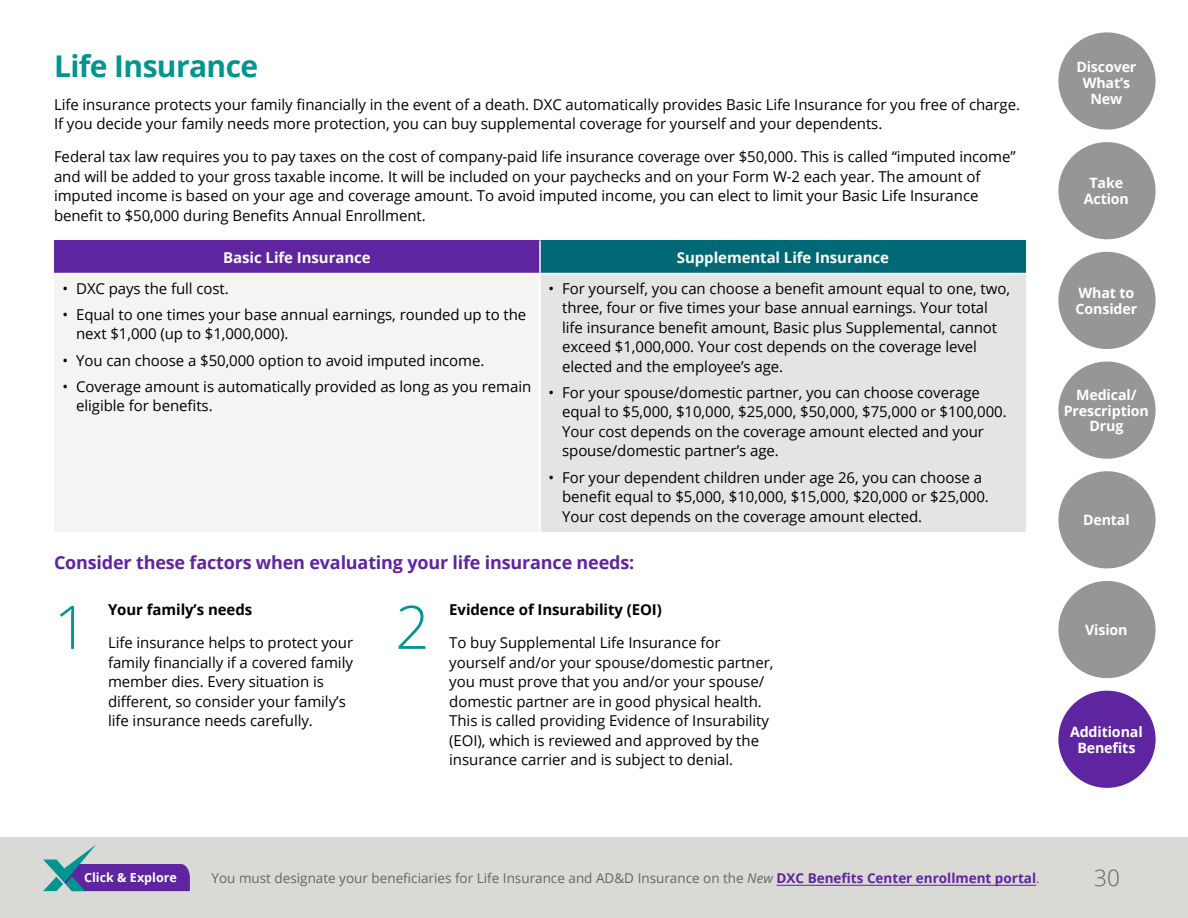
<style>
.page{position:relative;width:1188px;height:918px;background:#fff}
.page>*{position:absolute;margin:0;border:0;box-sizing:border-box;transform-origin:0 0}
.t1{font:300 60px "Open Sans";color:#00968f}
.t2{font:700 30px "Open Sans";letter-spacing:-.02em;color:#00968f}
.t3{font:300 22.5px "Open Sans";color:#63666a}
.t4{font:700 18px "Open Sans";letter-spacing:-.01em;color:#5f249f}
.t5{font:15px/19.5px "Open Sans";letter-spacing:-.005em;color:#000}
.t6{font:700 15px "Open Sans";letter-spacing:-.005em;color:#000}
.t7{font:700 15px "Open Sans";letter-spacing:-.005em;color:#fff}
.t8{font:700 14.25px/15.8px "Open Sans";letter-spacing:-.01em;color:#fff;text-align:center}
.t9{font:13.5px "Open Sans";color:#63666a}
.t10{font:700 12.6px "Open Sans";color:#fff}
.s1{font-style:italic}
.s2{font-weight:700;color:#5f249f}
</style>
<div class="page">
<div style="left:54px;top:240px;width:486px;height:34px;background:#5f249f"></div>
<div style="left:540px;top:240px;width:486px;height:34px;background:#006975"></div>
<div style="left:54px;top:274px;width:486px;height:258px;background:#f4f4f3"></div>
<div style="left:540px;top:274px;width:486px;height:258px;background:#e4e4e2"></div>
<hr style="left:539px;top:240px;width:2px;height:33px;background:#fff">
<hr style="left:54px;top:273px;width:486px;height:1px;background:#fff">
<hr style="left:540px;top:273px;width:486px;height:1px;background:#fff">
<hr style="left:539px;top:274px;width:2px;height:258px;background:#fff">
<div style="left:0;top:837px;width:1188px;height:81px;background:#d9d9d6"></div>
<hr style="left:777px;top:885px;width:259px;height:1px;background:#5f249f">
<svg style="left:43px;top:845px;width:147px;height:46px"></svg>
<div style="left:1058px;top:142px;width:98px;height:97px;background:#969696;border-radius:50%"></div>
<div style="left:1058px;top:252px;width:98px;height:97px;background:#969696;border-radius:50%"></div>
<div style="left:1058px;top:362px;width:98px;height:97px;background:#969696;border-radius:50%"></div>
<div style="left:1058px;top:471px;width:98px;height:97px;background:#969696;border-radius:50%"></div>
<div style="left:1058px;top:32px;width:98px;height:98px;background:#969696;border-radius:50%"></div>
<div style="left:1058px;top:581px;width:98px;height:97px;background:#969696;border-radius:50%"></div>
<div style="left:1058px;top:691px;width:98px;height:97px;background:#5f249f;border-radius:50%"></div>
<h2 class="t2" style="left:54px;top:45px;width:206px">Life Insurance</h2>
<p class="t5" style="left:54px;top:94px;width:968px">Life insurance protects your family financially in the event of a death. DXC automatically provides Basic Life Insurance for you free of charge.<br>If you decide your family needs more protection, you can buy supplemental coverage for yourself and your dependents.</p>
<p class="t5" style="left:54px;top:147px;width:963px">Federal tax law requires you to pay taxes on the cost of company-paid life insurance coverage over $50,000. This is called “imputed income” and will be added to your gross taxable income. It will be included on your paychecks and on your Form W-2 each year. The amount of imputed income is based on your age and coverage amount. To avoid imputed income, you can elect to limit your Basic Life Insurance benefit to $50,000 during Benefits Annual Enrollment.</p>
<p class="t7" style="left:223px;top:247px;width:149px">Basic Life Insurance</p>
<p class="t7" style="left:677px;top:247px;width:214px">Supplemental Life Insurance</p>
<p class="t5" style="left:63px;top:278px;width:168px">• DXC pays the full cost.</p>
<p class="t5" style="left:76px;top:304px;width:452px;text-indent:-14px">• Equal to one times your base annual earnings, rounded up to the next $1,000 (up to $1,000,000).</p>
<p class="t5" style="left:63px;top:350px;width:423px">• You can choose a $50,000 option to avoid imputed income.</p>
<p class="t5" style="left:76px;top:376px;width:457px;text-indent:-14px">• Coverage amount is automatically provided as long as you remain eligible for benefits.</p>
<p class="t5" style="left:562px;top:278px;width:449px;text-indent:-13px">• For yourself, you can choose a benefit amount equal to one, two, three, four or five times your base annual earnings. Your total life insurance benefit amount, Basic plus Supplemental, cannot exceed $1,000,000. Your cost depends on the coverage level elected and the employee’s age.</p>
<p class="t5" style="left:562px;top:382px;width:446px;text-indent:-13px">• For your spouse/domestic partner, you can choose coverage equal to $5,000, $10,000, $25,000, $50,000, $75,000 or $100,000.<br>Your cost depends on the coverage amount elected and your spouse/domestic partner’s age.</p>
<p class="t5" style="left:562px;top:467px;width:428px;text-indent:-13px">• For your dependent children under age 26, you can choose a benefit equal to $5,000, $10,000, $15,000, $20,000 or $25,000.<br>Your cost depends on the coverage amount elected.</p>
<p class="t4" style="left:54px;top:550px;width:582px">Consider these factors when evaluating your life insurance needs:</p>
<p class="t6" style="left:108px;top:599px;width:146px">Your family’s needs</p>
<p class="t5" style="left:108px;top:633px;width:247px">Life insurance helps to protect your family financially if a covered family member dies. Every situation is different, so consider your family’s life insurance needs carefully.</p>
<h1 class="t1" style="left:54px;top:586px;width:36px">1</h1>
<p class="t6" style="left:449px;top:599px;width:214px">Evidence of Insurability (EOI)</p>
<h1 class="t1" style="left:395px;top:586px;width:36px">2</h1>
<p class="t5" style="left:449px;top:633px;width:326px">To buy Supplemental Life Insurance for yourself and/or your spouse/domestic partner, you must prove that you and/or your spouse/ domestic partner are in good physical health.<br>This is called providing Evidence of Insurability (EOI), which is reviewed and approved by the insurance carrier and is subject to denial.</p>
<p class="t8" style="left:1076px;top:59px;width:62px">Discover<br>What’s<br>New</p>
<p class="t8" style="left:1084px;top:175px;width:47px">Take<br>Action</p>
<p class="t8" style="left:1076px;top:285px;width:63px;text-align:left">What to<br>Consider</p>
<p class="t8" style="left:1064px;top:386px;width:87px">Medical/<br>Prescription<br>Drug</p>
<p class="t8" style="left:1083px;top:512px;width:48px">Dental</p>
<p class="t8" style="left:1085px;top:622px;width:44px">Vision</p>
<p class="t8" style="left:1070px;top:723px;width:74px">Additional<br>Benefits</p>
<p class="t10" style="left:84px;top:868px;width:94px">Click &amp; Explore</p>
<p class="t9" style="left:212px;top:869px;width:830px">You must designate your beneficiaries for Life Insurance and AD&amp;D Insurance on the <span class="s1">New</span> <span class="s2">DXC Benefits Center enrollment portal</span>.</p>
<h3 class="t3" style="left:1094px;top:862px;width:27px">30</h3>
</div>
